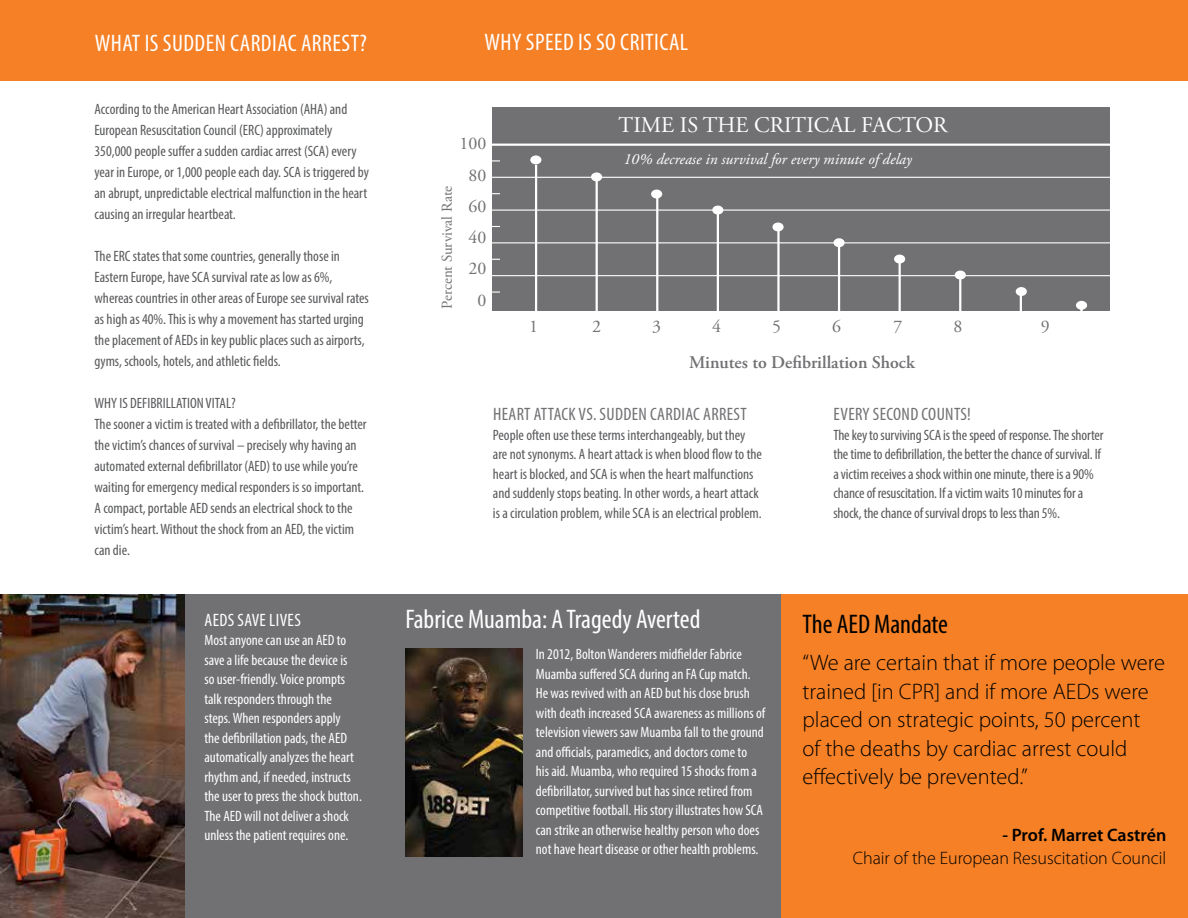
<style>
.page{position:relative;width:1188px;height:918px;background:#fff}
.page>*{position:absolute;margin:0;border:0;box-sizing:border-box;transform-origin:0 0}
.t1{font:condensed 27px "Myriad Pro";color:#fff}
.t2{font:condensed 27px "Myriad Pro";color:#000}
.t3{font:condensed 24px "Myriad Pro";letter-spacing:.02em;color:#fff}
.t4{font:300 22.5px/28.5px "Myriad Pro";color:#000}
.t5{font:22.35px "Adobe Garamond Pro";color:#fff}
.t6{font:condensed 18px "Myriad Pro";letter-spacing:.02em;color:#717073}
.t7{font:300 18px "Myriad Pro";color:#000}
.t8{font:600 18px "Myriad Pro";color:#000}
.t9{font:condensed 18px "Myriad Pro";letter-spacing:.02em;color:#fff}
.t10{font:600 17.85px "Adobe Garamond Pro";color:#717073}
.t11{font:17.85px/31.2px "Adobe Garamond Pro";color:#717073;text-align:right}
.t12{font:italic 15.6px "Adobe Garamond Pro";color:#fff}
.t13{font:condensed 15px/21px "Myriad Pro";color:#58595b}
.t14{font:condensed 15px/19.5px "Myriad Pro";color:#fff}
.t15{font:15px "Adobe Garamond Pro";color:#717073}
</style>
<div class="page">
<div style="left:185px;top:594px;width:605px;height:324px;background:#717073"></div>
<div style="left:782px;top:594px;width:406px;height:324px;background:#f58025"></div>
<div style="left:0;top:0;width:1188px;height:81px;background:#f58025"></div>
<div style="left:492px;top:107px;width:618px;height:204px;background:#717073"></div>
<hr style="left:491px;top:144px;width:623px;height:2px;background:#fff">
<hr style="left:535px;top:165px;width:2px;height:146px;background:#fff">
<hr style="left:596px;top:176px;width:2px;height:135px;background:#fff">
<hr style="left:656px;top:190px;width:2px;height:121px;background:#fff">
<hr style="left:717px;top:209px;width:2px;height:103px;background:#fff">
<hr style="left:899px;top:259px;width:2px;height:53px;background:#fff">
<hr style="left:959px;top:276px;width:2px;height:36px;background:#fff">
<hr style="left:1020px;top:292px;width:2px;height:20px;background:#fff">
<hr style="left:777px;top:227px;width:3px;height:85px;background:#fff">
<hr style="left:838px;top:243px;width:2px;height:69px;background:#fff">
<div style="left:530px;top:155px;width:11px;height:9px;background:#fff;border-radius:50%"></div>
<div style="left:1076px;top:301px;width:11px;height:9px;background:#fff;border-radius:50%"></div>
<div style="left:591px;top:172px;width:11px;height:9px;background:#fff;border-radius:50%"></div>
<div style="left:651px;top:190px;width:11px;height:8px;background:#fff;border-radius:50%"></div>
<div style="left:712px;top:206px;width:11px;height:9px;background:#fff;border-radius:50%"></div>
<div style="left:772px;top:223px;width:12px;height:8px;background:#fff;border-radius:50%"></div>
<div style="left:833px;top:238px;width:12px;height:9px;background:#fff;border-radius:50%"></div>
<div style="left:894px;top:255px;width:11px;height:8px;background:#fff;border-radius:50%"></div>
<div style="left:955px;top:271px;width:11px;height:9px;background:#fff;border-radius:50%"></div>
<div style="left:1016px;top:287px;width:11px;height:9px;background:#fff;border-radius:50%"></div>
<hr style="left:491px;top:275px;width:623px;height:1px;background:#fff">
<hr style="left:491px;top:242px;width:623px;height:1px;background:#fff">
<hr style="left:491px;top:210px;width:623px;height:1px;background:#fff">
<hr style="left:491px;top:177px;width:623px;height:1px;background:#fff">
<img style="left:0;top:594px;width:185px;height:324px">
<img style="left:405px;top:649px;width:118px;height:207px">
<h2 class="t3" style="left:95px;top:28px;width:274px">What is sudden cardiac arrest?</h2>
<p class="t13" style="left:94px;top:98px;width:276px">According to the American Heart Association (AHA) and European Resuscitation Council (ERC) approximately 350,000 people suffer a sudden cardiac arrest (SCA) every year in Europe, or 1,000 people each day. SCA is triggered by an abrupt, unpredictable electrical malfunction in the heart causing an irregular heartbeat.</p>
<p class="t13" style="left:94px;top:245px;width:276px">The ERC states that some countries, generally those in Eastern Europe, have SCA survival rate as low as 6%, whereas countries in other areas of Europe see survival rates as high as 40%. This is why a movement has started urging the placement of AEDs in key public places such as airports, gyms, schools, hotels, and athletic fields.</p>
<p class="t13" style="left:94px;top:392px;width:274px">WHY IS DEFIBRI LLATION VITAL?<br>The sooner a victim is treated with a defibrillator, the better the victim’s chances of survival – precisely why having an automated external defibrillator (AED) to use while you’re waiting for emergency medical responders is so important.<br>A compact, portable AED sends an electrical shock to the victim’s heart. Without the shock from an AED, the victim can die.</p>
<p class="t9" style="left:205px;top:609px;width:98px">AEDs Save Lives</p>
<p class="t14" style="left:204px;top:630px;width:159px">Most anyone can use an AED to save a life because the device is<br>so user-friendly. Voice prompts talk responders through the steps. When responders apply<br>the defibrillation pads, the AED automatically analyzes the heart rhythm and, if needed, instructs the user to press the shock button.<br>The AED will not deliver a shock unless the patient requires one.</p>
<h2 class="t3" style="left:484px;top:27px;width:202px">why speed is so critical</h2>
<p class="t15" style="left:438px;top:309px;width:124px;rotate:-90deg">Percent Survival Rate</p>
<p class="t11" style="left:460px;top:129px;width:28px">100<br>80<br>60<br>40<br>20<br>0</p>
<h3 class="t5" style="left:619px;top:112px;width:331px">TIME IS THE CRITICAL FACTOR</h3>
<p class="t12" style="left:624px;top:150px;width:290px">10% decrease in survival for every minute of delay</p>
<p class="t11" style="left:529px;top:311px;width:10px">1</p>
<p class="t11" style="left:592px;top:311px;width:10px">2</p>
<p class="t11" style="left:652px;top:311px;width:10px">3</p>
<p class="t11" style="left:712px;top:311px;width:10px">4</p>
<p class="t11" style="left:772px;top:311px;width:10px">5</p>
<p class="t11" style="left:832px;top:311px;width:10px">6</p>
<p class="t11" style="left:894px;top:311px;width:10px">7</p>
<p class="t11" style="left:954px;top:311px;width:10px">8</p>
<p class="t11" style="left:1041px;top:311px;width:10px">9</p>
<p class="t10" style="left:689px;top:353px;width:227px">Minutes to Defibrillation Shock</p>
<p class="t6" style="left:493px;top:404px;width:255px">Heart Attack Vs. Sudden Cardiac Arrest</p>
<p class="t13" style="left:493px;top:425px;width:271px;line-height:19.5px">People often use these terms interchangeably, but they are not synonyms. A heart attack is when blood flow to the heart is blocked, and SCA is when the heart malfunctions and suddenly stops beating. In other words, a heart attack is a circulation problem, while SCA is an electrical problem.</p>
<p class="t6" style="left:834px;top:404px;width:139px">Every Second Counts!</p>
<p class="t13" style="left:833px;top:425px;width:272px;line-height:19.5px">The key to surviving SCA is the speed of response. The shorter the time to defibrillation, the better the chance of survival. If a victim receives a shock within one minute, there is a 90% chance of resuscitation. If a victim waits 10 minutes for a shock, the chance of survival drops to less than 5%.</p>
<h1 class="t1" style="left:405px;top:603px;width:297px">Fabrice Muamba: A Tragedy Averted</h1>
<p class="t14" style="left:536px;top:644px;width:231px">In 2012, Bolton Wanderers midfielder Fabrice Muamba suffered SCA during an FA Cup match.<br>He was revived with an AED but his close brush with death increased SCA awareness as millions of television viewers saw Muamba fall to the ground and officials, paramedics, and doctors come to<br>his aid. Muamba, who required 15 shocks from a defibrillator, survived but has since retired from competitive football. His story illustrates how SCA can strike an otherwise healthy person who does not have heart disease or other health problems.</p>
<h1 class="t2" style="left:803px;top:607px;width:147px">The AED Mandate</h1>
<h3 class="t4" style="left:803px;top:648px;width:364px">“We are certain that if more people were trained [in CPR] and if more AEDs were placed on strategic points, 50 percent<br>of the deaths by cardiac arrest could effectively be prevented.”</h3>
<p class="t8" style="left:1002px;top:824px;width:166px">- Prof. Marret Castrén</p>
<p class="t7" style="left:853px;top:847px;width:315px">Chair of the European Resuscitation Council</p>
</div>
